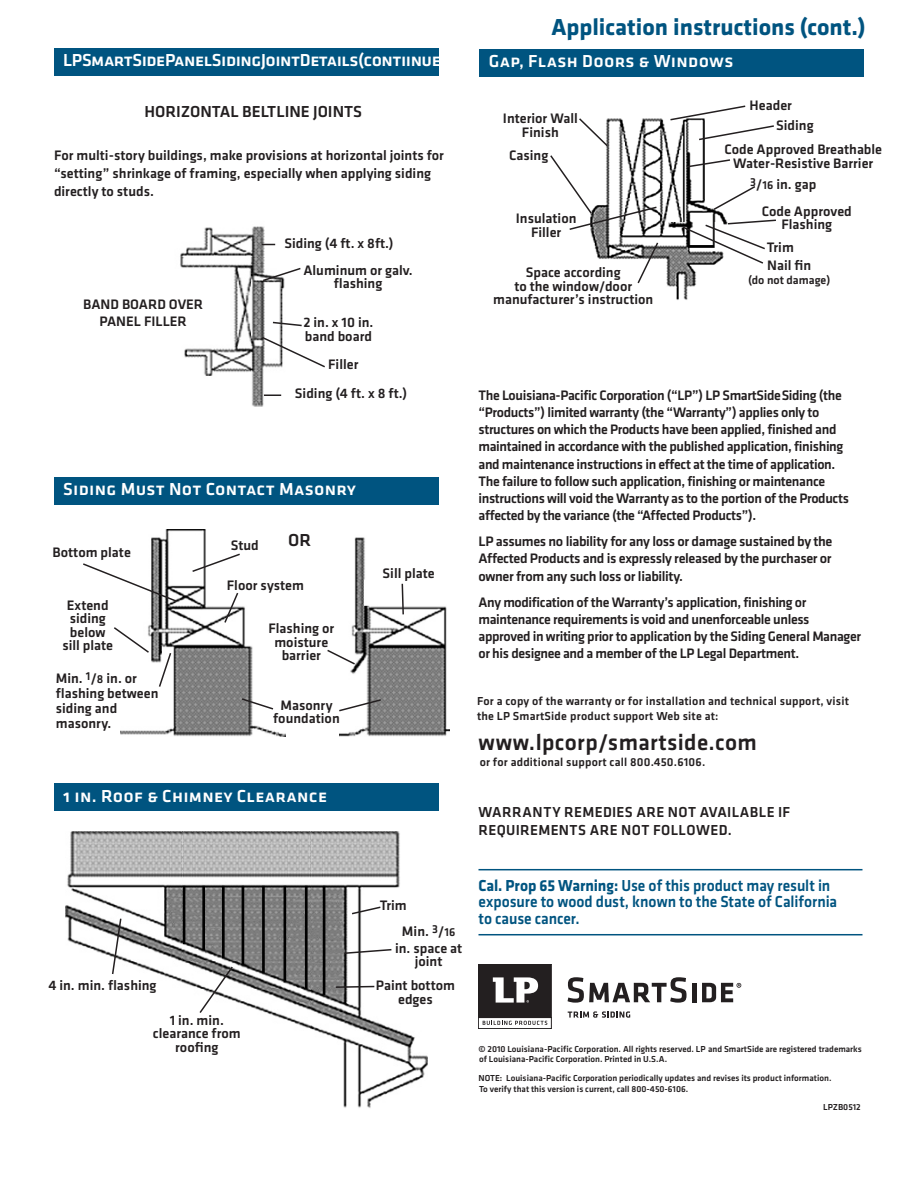
<style>
.page{position:relative;width:918px;height:1188px;background:#fff}
.page>*{position:absolute;margin:0;border:0;box-sizing:border-box;transform-origin:0 0}
.t1{font:700 24px "Klavika";color:#005480}
.new_disclaimers{font:500 23.25px "Klavika";letter-spacing:.015em;color:#231f20}
.new_subs{font:500 18px "Klavika";letter-spacing:.01em;color:#fff}
.new_subs-2{font:500 18px "Klavika";letter-spacing:-.025em;color:#fff}
.t2{font:500 18px "Klavika";color:#231f20}
.new_disclaimers-2{font:500 16.5px/16.5px "Klavika";color:#005480;scale:.94 1}
.t3{font:500 16.5px "Klavika";color:#231f20}
.new_disclaimers-3{font:500 15px "Klavika";color:#231f20}
.new_bullet_points{font:500 14.25px/17.2px "Klavika";letter-spacing:-.025em;color:#231f20;text-align:center}
.new_bullet_points-2{font:500 14.25px/13.5px "Klavika";color:#231f20;text-align:center}
.new_disclaimers-4{font:500 12px/15px "Klavika";letter-spacing:.015em;color:#231f20}
.new_call_outs{font:500 12px "Klavika";letter-spacing:.015em;color:#231f20}
.t4{font:500 9px/10.5px "Klavika";color:#231f20}
.s1{font-size:12px}
.s2{font-weight:700}
</style>
<div class="page">
<img style="left:65px;top:832px;width:362px;height:276px">
<div style="left:54px;top:784px;width:384px;height:27px;background:#005480"></div>
<svg style="left:111px;top:917px;width:11px;height:59px"></svg>
<svg style="left:198px;top:965px;width:36px;height:50px"></svg>
<svg style="left:350px;top:905px;width:32px;height:10px"></svg>
<svg style="left:343px;top:948px;width:50px;height:7px"></svg>
<svg style="left:334px;top:985px;width:42px;height:4px"></svg>
<div style="left:54px;top:477px;width:384px;height:27px;background:#005480"></div>
<img style="left:180px;top:226px;width:105px;height:181px">
<svg style="left:262px;top:244px;width:13px;height:1px"></svg>
<svg style="left:261px;top:267px;width:40px;height:15px"></svg>
<svg style="left:271px;top:321px;width:31px;height:6px"></svg>
<svg style="left:260px;top:336px;width:65px;height:33px"></svg>
<svg style="left:264px;top:394px;width:17px;height:2px"></svg>
<img style="left:120px;top:530px;width:165px;height:206px">
<svg style="left:83px;top:562px;width:96px;height:41px"></svg>
<svg style="left:114px;top:626px;width:37px;height:28px"></svg>
<svg style="left:158px;top:651px;width:14px;height:37px"></svg>
<img style="left:339px;top:537px;width:111px;height:199px">
<svg style="left:240px;top:697px;width:35px;height:14px"></svg>
<svg style="left:339px;top:698px;width:44px;height:15px"></svg>
<svg style="left:327px;top:648px;width:30px;height:18px"></svg>
<svg style="left:191px;top:552px;width:51px;height:21px"></svg>
<svg style="left:223px;top:591px;width:17px;height:33px"></svg>
<svg style="left:401px;top:582px;width:4px;height:34px"></svg>
<div style="left:480px;top:49px;width:384px;height:27px;background:#005480"></div>
<img style="left:590px;top:118px;width:136px;height:182px">
<svg style="left:579px;top:118px;width:30px;height:30px"></svg>
<svg style="left:550px;top:154px;width:108px;height:77px"></svg>
<svg style="left:681px;top:219px;width:95px;height:46px"></svg>
<svg style="left:712px;top:185px;width:44px;height:26px"></svg>
<div style="left:54px;top:48px;width:384px;height:27px;background:#005480"></div>
<svg style="left:669px;top:105px;width:105px;height:36px"></svg>
<svg style="left:636px;top:241px;width:24px;height:44px"></svg>
<svg style="left:685px;top:158px;width:45px;height:11px"></svg>
<svg style="left:568px;top:1011px;width:62px;height:7px"></svg>
<svg style="left:568px;top:977px;width:119px;height:26px"></svg>
<div style="left:692px;top:983px;width:5px;height:19px;background:#231f20"></div>
<svg style="left:482px;top:1020px;width:66px;height:5px"></svg>
<div style="left:478px;top:1017px;width:74px;height:12px;border:1px solid #231f20"></div>
<svg style="left:483px;top:1021px;width:64px;height:4px"></svg>
<div style="left:478px;top:964px;width:73px;height:54px;background:#231f20"></div>
<div style="left:478px;top:964px;width:74px;height:54px;border:1px solid #231f20"></div>
<svg style="left:493px;top:977px;width:45px;height:26px"></svg>
<svg style="left:702px;top:983px;width:39px;height:19px"></svg>
<hr style="left:478px;top:869px;width:384px;height:1px;background:#005480">
<hr style="left:478px;top:934px;width:384px;height:1px;background:#005480">
<p class="new_subs-2" style="left:63px;top:48px;width:394px">LPSmartSidePanelSidingJointDetails(contiinued)</p>
<p class="t3" style="left:144px;top:101px;width:104px">HORIZONTAL beltlinejoints</p>
<p class="new_bullet_points-2" style="left:54px;top:146px;width:392px;line-height:18px;text-align:left">For multi-story buildings, make provisions at horizontal joints for “setting” shrinkage of framing, especially when applying siding directly to studs.</p>
<p class="new_bullet_points-2" style="left:284px;top:236px;width:111px">Siding (4 ft. x 8ft.)</p>
<p class="new_bullet_points" style="left:303px;top:263px;width:111px;line-height:13.5px">Aluminum or galv. flashing</p>
<p class="new_bullet_points-2" style="left:303px;top:315px;width:72px;text-align:left">2 in. x 10 in. band board</p>
<p class="new_bullet_points-2" style="left:83px;top:296px;width:122px;line-height:17.1px">BAND BOARD OVER<br>PANEL FILLER</p>
<p class="new_bullet_points" style="left:328px;top:356px;width:32px">Filler</p>
<p class="new_bullet_points-2" style="left:295px;top:387px;width:114px">Siding (4 ft. x 8 ft.)</p>
<p class="new_subs" style="left:63px;top:477px;width:294px">Siding Must Not Contact Masonry</p>
<p class="new_bullet_points-2" style="left:53px;top:545px;width:80px">Bottom plate</p>
<p class="new_bullet_points-2" style="left:62px;top:598px;width:52px">Extend siding below sill plate</p>
<p class="new_bullet_points-2" style="left:56px;top:671px;width:104px;line-height:15px;text-align:left">Min. <sup>1</sup>/<span class="s1">8</span> in. or flashing between siding and</p>
<p class="new_bullet_points-2" style="left:56px;top:716px;width:57px">masonry.</p>
<p class="t2" style="left:288px;top:528px;width:24px">OR</p>
<p class="new_bullet_points" style="left:231px;top:536px;width:30px">Stud</p>
<p class="new_bullet_points-2" style="left:227px;top:578px;width:79px">Floor system</p>
<p class="new_bullet_points-2" style="left:268px;top:621px;width:67px">Flashing or moisture barrier</p>
<p class="new_bullet_points-2" style="left:273px;top:698px;width:68px">Masonry foundation</p>
<p class="new_subs" style="left:63px;top:783px;width:265px">1 in. Roof &amp; Chimney Clearance</p>
<p class="new_bullet_points" style="left:383px;top:565px;width:54px">Sill plate</p>
<p class="t1" style="left:552px;top:9px;width:315px">Application instructions (cont.)</p>
<p class="new_subs" style="left:489px;top:49px;width:246px">Gap, Flash Doors &amp; Windows</p>
<p class="new_bullet_points" style="left:750px;top:96px;width:44px">Header</p>
<p class="new_bullet_points-2" style="left:503px;top:111px;width:76px">Interior Wall<br>Finish</p>
<p class="new_bullet_points" style="left:509px;top:146px;width:41px">Casing</p>
<p class="new_bullet_points" style="left:516px;top:210px;width:62px">Insulation</p>
<p class="new_bullet_points" style="left:531px;top:223px;width:32px">Filler</p>
<p class="new_bullet_points-2" style="left:526px;top:265px;width:96px">Space according</p>
<p class="new_bullet_points" style="left:514px;top:277px;width:119px">to the window/door</p>
<p class="new_bullet_points" style="left:493px;top:290px;width:162px">manufacturer’s instruction</p>
<p class="new_bullet_points" style="left:776px;top:116px;width:39px">Siding</p>
<p class="new_bullet_points-2" style="left:724px;top:142px;width:159px">Code Approved Breathable<br>Water-Resistive Barrier</p>
<p class="new_bullet_points" style="left:750px;top:176px;width:68px"><sup>3</sup>/<span class="s1">16</span> in. gap</p>
<p class="new_bullet_points-2" style="left:762px;top:204px;width:91px">Code Approved<br>Flashing</p>
<p class="new_bullet_points" style="left:767px;top:239px;width:28px">Trim</p>
<p class="new_bullet_points" style="left:767px;top:257px;width:46px">Nail fin</p>
<p class="new_disclaimers-4" style="left:748px;top:272px;width:84px">(do not damage)</p>
<p class="new_bullet_points" style="left:478px;top:386px;width:372px;text-align:left">The Louisiana-Pacific Corporation (“LP”) LP SmartSideSiding (the “Products”) limited warranty (the “Warranty”) applies only to structures on which the Products have been applied, finished and maintained in accordance with the published application, finishing and maintenance instructions in effect at the time of application.<br>The failure to follow such application, -finishing or maintenance instructions will void the Warranty as to the portion of the Products affected by the variance (the “Affected Products”).</p>
<p class="new_bullet_points" style="left:478px;top:532px;width:355px;text-align:justify">LP assumes no liability for any loss or damage sustained by the Affected Products and is expressly released by the purchaser or owner from any such loss or liability.</p>
<p class="new_bullet_points" style="left:478px;top:593px;width:384px;text-align:left">Any modification of the Warranty’s application, finishing or maintenance requirements is void and unenforceable unless approved in writing prior to application by the Siding General Manager or his designee and a member of the LP Legal Department.</p>
<p class="new_disclaimers-4" style="left:477px;top:694px;width:374px">For a copy of the warranty or for installation and technical support, visit the LP SmartSide product -support Web site at:</p>
<p class="new_call_outs" style="left:480px;top:754px;width:227px">or for additional support call 800.450.6106.</p>
<p class="new_disclaimers" style="left:478px;top:726px;width:280px">www.lpcorp/smartside.com</p>
<p class="new_disclaimers-3" style="left:478px;top:802px;width:25px">Warrant</p>
<p class="new_disclaimers-3" style="left:552px;top:802px;width:18px">y remediesarenotavailableif</p>
<p class="new_disclaimers-3" style="left:478px;top:820px;width:38px">requirementsarenotfollowed</p>
<p class="new_disclaimers-3" style="left:728px;top:820px;width:6px">.</p>
<p class="new_bullet_points" style="left:48px;top:976px;width:110px">4 in. min. flashing</p>
<p class="new_bullet_points" style="left:170px;top:1011px;width:56px">1 in. min.</p>
<p class="new_bullet_points" style="left:153px;top:1026px;width:89px;line-height:13.5px">clearance from roofing</p>
<p class="new_bullet_points" style="left:380px;top:896px;width:28px">Trim</p>
<p class="new_bullet_points" style="left:395px;top:922px;width:69px">Min. <sup>3</sup>/<span class="s1">16 </span>in. space at</p>
<p class="new_bullet_points" style="left:415px;top:953px;width:29px">joint</p>
<p class="new_bullet_points-2" style="left:376px;top:978px;width:81px">Paint bottom edges</p>
<p class="new_disclaimers-2" style="left:478px;top:877px;width:383px"><span class="s2">Cal. Prop 65 Warning:</span> Use of this product may result in exposure to wood dust, known to the State of California</p>
<p class="new_disclaimers-2" style="left:478px;top:910px;width:109px">to cause cancer.</p>
<p class="t4" style="left:478px;top:1043px;width:385px">© 2010 Louisiana-Pacific Corporation. All rights reserved. LP and SmartSide are registered trademarks of Louisiana-Pacific Corporation. Printed in U.S.A.</p>
<p class="t4" style="left:478px;top:1073px;width:355px">NOTE: Louisiana-Pacific Corporation periodically updates and revises its product -information.<br>To verify that this version is current, call 800-450-6106.</p>
<p class="t4" style="left:823px;top:1101px;width:39px">LPZB0512</p>
</div>
